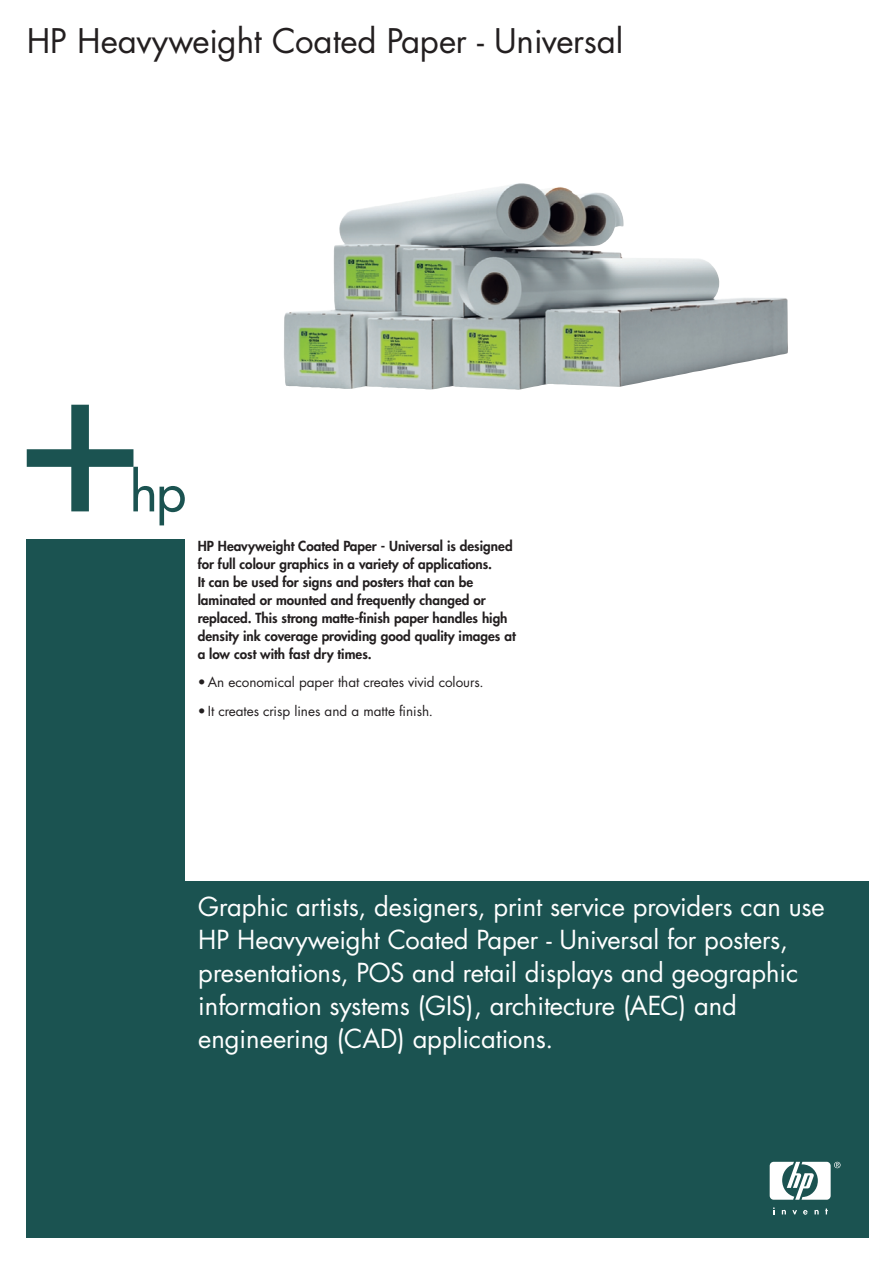
<style>
.page{position:relative;width:893px;height:1262px;background:#fff}
.page>*{position:absolute;margin:0;border:0;box-sizing:border-box;transform-origin:0 0}
.t1{font:33px "Futura";letter-spacing:-.005em;color:#231f20}
.t2{font:25.5px/33px "Futura";letter-spacing:-.005em;color:#fff}
.t3{font:800 13.5px/18px "Futura";color:#231f20}
.t4{font:13.5px "Futura";color:#231f20}
</style>
<div class="page">
<div style="left:27px;top:881px;width:842px;height:356px;background:#1b5351"></div>
<div style="left:27px;top:539px;width:158px;height:343px;background:#1b5351"></div>
<img style="left:284px;top:183px;width:504px;height:207px">
<svg style="left:792px;top:1210px;width:5px;height:4px"></svg>
<svg style="left:781px;top:1209px;width:5px;height:5px"></svg>
<svg style="left:814px;top:1210px;width:4px;height:4px"></svg>
<svg style="left:825px;top:1208px;width:2px;height:6px"></svg>
<svg style="left:803px;top:1210px;width:4px;height:4px"></svg>
<svg style="left:769px;top:1161px;width:71px;height:38px"></svg>
<svg style="left:27px;top:405px;width:158px;height:120px"></svg>
<h1 class="t1" style="left:27px;top:25px;width:598px">HP Heavyweight Coated Paper - Universal</h1>
<p class="t3" style="left:198px;top:537px;width:319px">HP Heavyweight Coated Paper - Universal is designed for full colour graphics in a variety of applications.<br>It can be used for signs and posters that can be laminated or mounted and frequently changed or replaced. This strong matte-finish paper handles high density ink coverage providing good quality images at a low cost with fast dry times.</p>
<p class="t4" style="left:198px;top:676px;width:287px">• An economical paper that creates vivid colours.</p>
<p class="t4" style="left:198px;top:705px;width:237px">• It creates crisp lines and a matte finish.</p>
<p class="t2" style="left:198px;top:892px;width:628px">Graphic artists, designers, print service providers can use HP Heavyweight Coated Paper - Universal for posters, presentations, POS and retail displays and geographic information systems (GIS), architecture (AEC) and engineering (CAD) applications.</p>
</div>
